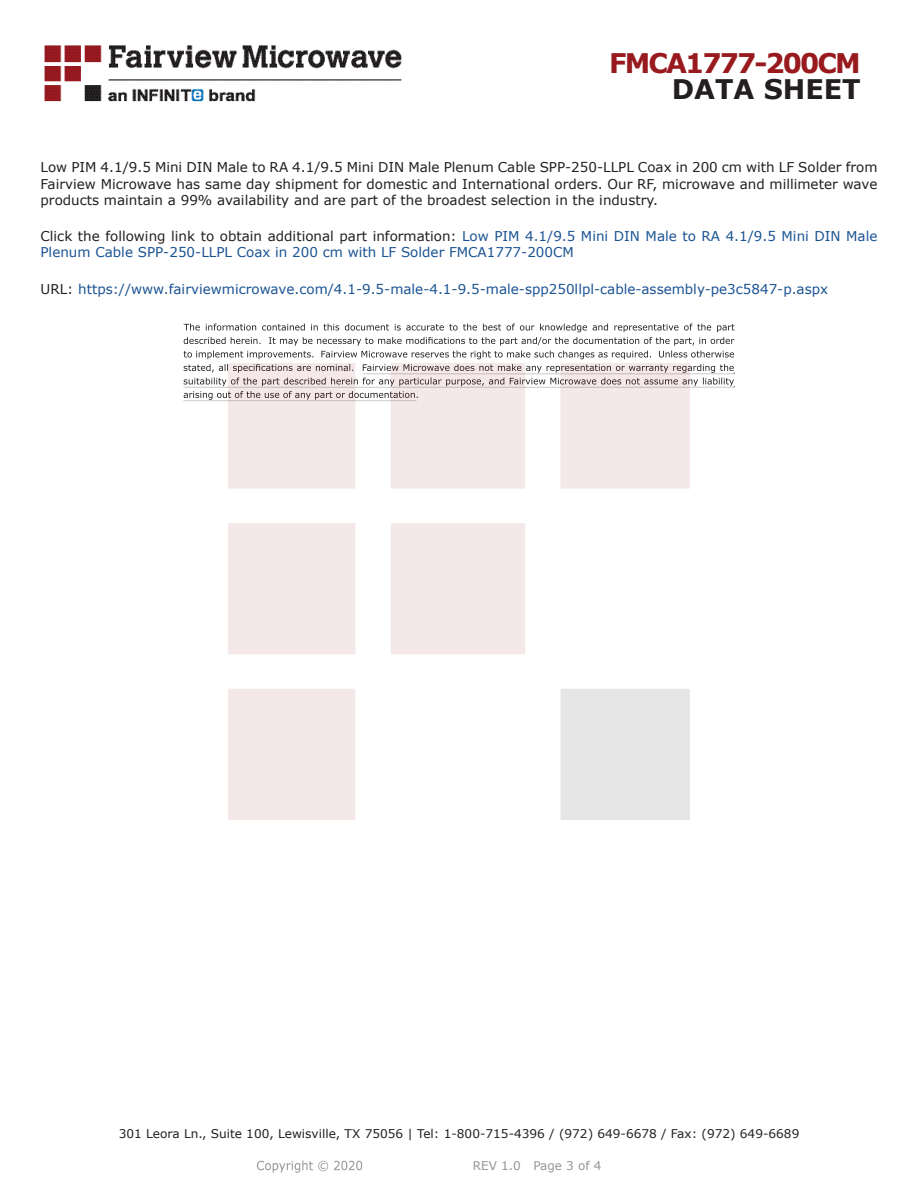
<style>
.page{position:relative;width:918px;height:1188px;background:#fff}
.page>*{position:absolute;margin:0;border:0;box-sizing:border-box;transform-origin:0 0}
.FM{font:700 27px "Verdana";letter-spacing:-.07em;color:#981a1e}
.t1{font:700 27px "Verdana";color:#231f20}
.Web_Description_Para{font:13.5px/16.2px "Verdana";color:#231f20;text-align:justify}
.Web_Description_Para-2{font:13.5px/16.2px "Verdana";color:#1a5392}
.URL_para{font:13.5px "Verdana";color:#1a5392}
.t2{font:12px "Verdana";color:#231f20}
.REV_Info{font:12px "Verdana";color:#939598}
.s1{color:#231f20}
</style>
<div class="page">
<svg style="left:184px;top:324px;width:551px;height:76px"></svg>
<hr style="left:363px;top:373px;width:372px;height:1px;background:#231f20">
<hr style="left:183px;top:387px;width:551px;height:1px;background:#231f20">
<hr style="left:183px;top:400px;width:234px;height:1px;background:#231f20">
<img style="left:257px;top:1160px;width:106px;height:13px">
<img style="left:228px;top:364px;width:462px;height:456px">
<img style="left:44px;top:45px;width:358px;height:57px">
<p class="FM" style="left:609px;top:44px;width:253px">FMCA1777-200CM</p>
<p class="t1" style="left:672px;top:70px;width:191px">DATA SHEET</p>
<p class="Web_Description_Para" style="left:40px;top:159px;width:839px">Low PIM 4.1/9.5 Mini DIN Male to RA 4.1/9.5 Mini DIN Male Plenum Cable SPP-250-LLPL Coax in 200 cm with LF Solder from Fairview Microwave has same day shipment for domestic and International orders. Our RF, microwave and millimeter wave products maintain a 99% availability and are part of the broadest selection in the industry.</p>
<p class="Web_Description_Para-2" style="left:40px;top:228px;width:839px"><span class="s1">Click the following link to obtain additional part information:</span> Low PIM 4.1/9.5 Mini DIN Male to RA 4.1/9.5 Mini DIN Male<br>Plenum Cable SPP-250-LLPL Coax in 200 cm with LF Solder FMCA1777-200CM</p>
<p class="URL_para" style="left:40px;top:280px;width:789px"><span class="s1">URL:</span> https://www.fairviewmicrowave.com/4.1-9.5-male-4.1-9.5-male-spp250llpl-cable-assembly-pe3c5847-p.aspx</p>
<p class="t2" style="left:119px;top:1125px;width:682px">301 Leora Ln., Suite 100, Lewisville, TX 75056 | Tel: 1-800-715-4396 / (972) 649-6678 / Fax: (972) 649-6689</p>
<p class="REV_Info" style="left:473px;top:1157px;width:130px">REV 1.0 Page 3 of 4</p>
</div>
